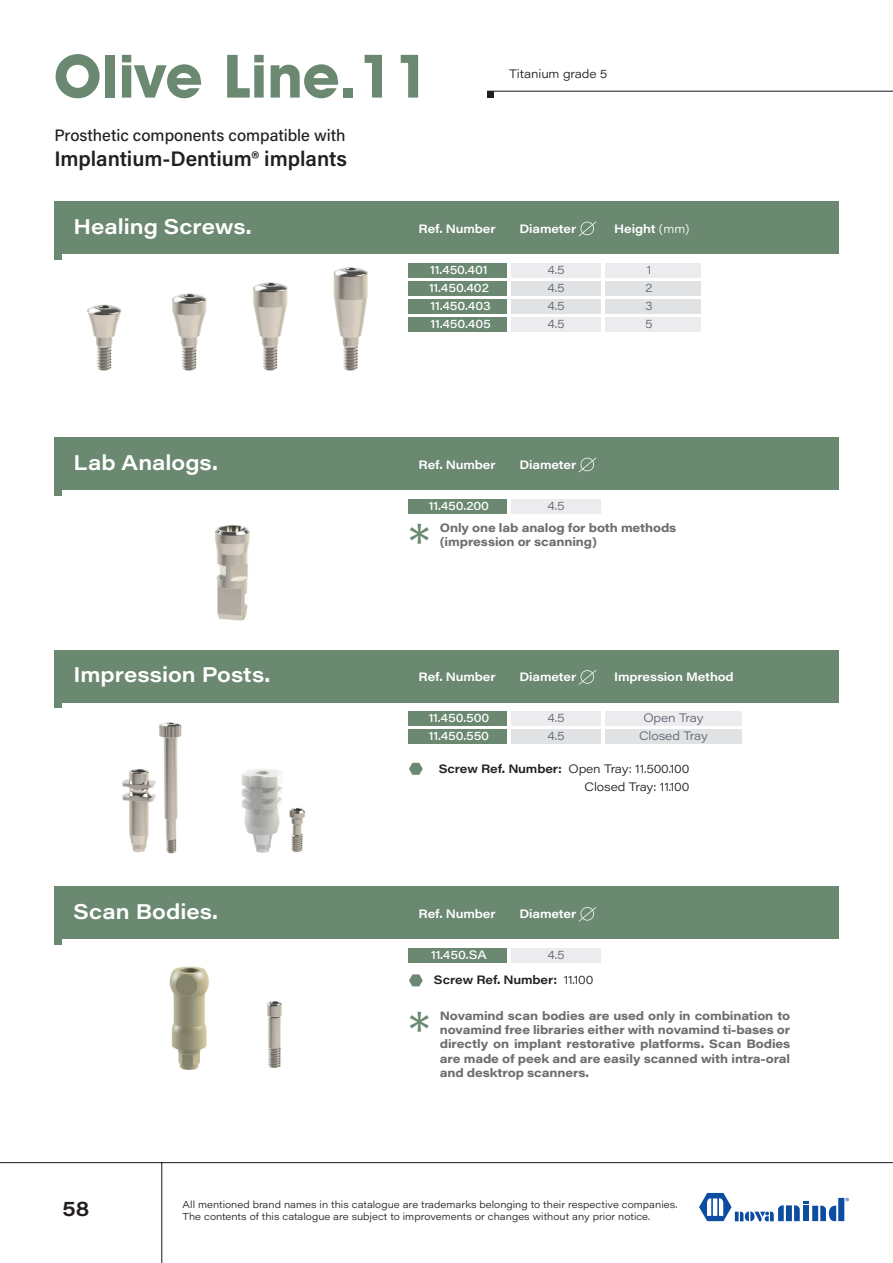
<style>
.page{position:relative;width:893px;height:1263px;background:#fff}
.page>*{position:absolute;margin:0;border:0;box-sizing:border-box;transform-origin:0 0}
.t1{font:700 60px "ITC Avant Garde";color:#6b8871}
.t2{font:300 46.5px "Acumin Pro Wide";color:#6b8871}
.t3{font:600 21px "Acumin Pro Wide";color:#fff}
.t4{font:600 21px "Acumin Pro";color:#231f20}
.t5{font:600 21px "Acumin Pro Wide";color:#231f20}
.t6{font:500 16.5px "Acumin Pro";color:#231f20}
.t7{font:700 12px/14.4px "Acumin Pro Wide";letter-spacing:-.01em;color:#6c6d70}
.t8{font:600 12px "Acumin Pro Wide";letter-spacing:-.01em;color:#fff}
.t9{font:500 12px/18px "Acumin Pro Wide";letter-spacing:-.01em;color:#fff}
.t10{font:300 12px/18px "Acumin Pro Wide";letter-spacing:-.01em;color:#231f20;text-align:right}
.t11{font:300 12px/18px "Acumin Pro Wide";letter-spacing:-.01em;color:#606573}
.t12{font:600 12px "Acumin Pro Wide";letter-spacing:-.01em;color:#231f20}
.t13{font:300 9.9px/11.9px "Acumin Pro Wide";color:#231f20}
.s1{font-weight:300}
.s2{font-weight:600}
</style>
<div class="page">
<hr style="left:0;top:1162px;width:893px;height:1px;background:#161b22">
<hr style="left:161px;top:1162px;width:1px;height:101px;background:#161b22">
<div style="left:487px;top:91px;width:7px;height:7px;background:#231f20"></div>
<hr style="left:487px;top:91px;width:406px;height:1px;background:#161b22">
<svg style="left:699px;top:1193px;width:150px;height:28px"></svg>
<div style="left:55px;top:201px;width:784px;height:53px;background:#6b8871"></div>
<div style="left:55px;top:650px;width:784px;height:52px;background:#6b8871"></div>
<div style="left:55px;top:701px;width:7px;height:7px;background:#6b8871"></div>
<div style="left:55px;top:438px;width:784px;height:52px;background:#6b8871"></div>
<div style="left:55px;top:488px;width:7px;height:7px;background:#6b8871"></div>
<div style="left:55px;top:887px;width:784px;height:52px;background:#6b8871"></div>
<div style="left:55px;top:937px;width:7px;height:8px;background:#6b8871"></div>
<div style="left:409px;top:263px;width:98px;height:14px;background:#6b8871"></div>
<div style="left:409px;top:317px;width:98px;height:15px;background:#6b8871"></div>
<div style="left:409px;top:711px;width:98px;height:15px;background:#6b8871"></div>
<div style="left:409px;top:499px;width:98px;height:15px;background:#6b8871"></div>
<div style="left:409px;top:948px;width:98px;height:15px;background:#6b8871"></div>
<div style="left:409px;top:281px;width:98px;height:14px;background:#6b8871"></div>
<div style="left:409px;top:299px;width:98px;height:14px;background:#6b8871"></div>
<div style="left:409px;top:729px;width:98px;height:15px;background:#6b8871"></div>
<div style="left:605px;top:263px;width:95px;height:14px;background:#ececee"></div>
<div style="left:605px;top:317px;width:95px;height:15px;background:#ececee"></div>
<div style="left:605px;top:711px;width:137px;height:15px;background:#ececee"></div>
<div style="left:605px;top:281px;width:95px;height:14px;background:#e1e2e4"></div>
<div style="left:605px;top:299px;width:95px;height:14px;background:#e1e2e4"></div>
<div style="left:605px;top:729px;width:137px;height:15px;background:#e1e2e4"></div>
<div style="left:511px;top:263px;width:90px;height:14px;background:#ececee"></div>
<div style="left:511px;top:317px;width:90px;height:15px;background:#ececee"></div>
<div style="left:511px;top:711px;width:90px;height:15px;background:#ececee"></div>
<div style="left:511px;top:499px;width:90px;height:15px;background:#ececee"></div>
<div style="left:511px;top:948px;width:90px;height:15px;background:#ececee"></div>
<div style="left:511px;top:281px;width:90px;height:14px;background:#e1e2e4"></div>
<div style="left:511px;top:299px;width:90px;height:14px;background:#e1e2e4"></div>
<div style="left:511px;top:729px;width:90px;height:15px;background:#e1e2e4"></div>
<svg style="left:579px;top:221px;width:17px;height:15px"></svg>
<svg style="left:579px;top:670px;width:17px;height:15px"></svg>
<svg style="left:579px;top:457px;width:17px;height:15px"></svg>
<svg style="left:579px;top:907px;width:17px;height:15px"></svg>
<img style="left:215px;top:525px;width:35px;height:96px">
<img style="left:169px;top:966px;width:40px;height:104px">
<img style="left:122px;top:722px;width:60px;height:132px">
<svg style="left:409px;top:763px;width:14px;height:12px"></svg>
<img style="left:54px;top:231px;width:67px;height:140px">
<img style="left:121px;top:293px;width:80px;height:78px">
<img style="left:201px;top:282px;width:81px;height:89px">
<img style="left:282px;top:263px;width:128px;height:108px">
<img style="left:267px;top:1001px;width:15px;height:67px">
<svg style="left:409px;top:974px;width:14px;height:12px"></svg>
<img style="left:241px;top:769px;width:65px;height:84px">
<h1 class="t1" style="left:54px;top:40px;width:377px">Olive Line.11</h1>
<h3 class="t6" style="left:54px;top:123px;width:293px">Prosthetic components compatible with</h3>
<h3 class="t4" style="left:54px;top:144px;width:294px">Implantium-Dentium® implants</h3>
<p class="t10" style="left:509px;top:64px;width:100px">Titanium grade 5</p>
<h3 class="t3" style="left:74px;top:211px;width:180px">Healing Screws.</h3>
<p class="t8" style="left:419px;top:220px;width:78px">Ref. Number</p>
<p class="t9" style="left:429px;top:260px;width:63px">11.450.401<br>11.450.402<br>11.450.403<br>11.450.405</p>
<p class="t8" style="left:519px;top:220px;width:58px">Diameter</p>
<p class="t11" style="left:548px;top:260px;width:18px;text-align:justify">4.5<br>4.5<br>4.5<br>4.5</p>
<p class="t8" style="left:614px;top:220px;width:77px">Height <span class="s1">(mm)</span></p>
<p class="t11" style="left:645px;top:260px;width:9px">1<br>2<br>3<br>5</p>
<h3 class="t3" style="left:74px;top:447px;width:146px">Lab Analogs.</h3>
<p class="t8" style="left:419px;top:456px;width:78px">Ref. Number</p>
<p class="t9" style="left:429px;top:496px;width:62px">11.450.200</p>
<p class="t8" style="left:519px;top:456px;width:58px">Diameter</p>
<p class="t11" style="left:548px;top:496px;width:18px">4.5</p>
<h3 class="t3" style="left:74px;top:659px;width:198px">Impression Posts.</h3>
<h3 class="t3" style="left:74px;top:896px;width:146px">Scan Bodies.</h3>
<h2 class="t2" style="left:409px;top:507px;width:23px">*</h2>
<p class="t7" style="left:440px;top:519px;width:238px">Only one lab analog for both methods (impression or scanning)</p>
<p class="t8" style="left:419px;top:668px;width:78px">Ref. Number</p>
<p class="t9" style="left:429px;top:708px;width:62px">11.450.500<br>11.450.550</p>
<p class="t8" style="left:519px;top:668px;width:58px">Diameter</p>
<p class="t11" style="left:548px;top:709px;width:18px">4.5<br>4.5</p>
<p class="t8" style="left:614px;top:668px;width:121px">Impression Method</p>
<p class="t11" style="left:639px;top:709px;width:70px;text-align:center">Open Tray<br>Closed Tray</p>
<p class="t10" style="left:439px;top:759px;width:252px"><span class="s2">Screw Ref. Number:</span> Open Tray: 11.500.100<br>Closed Tray: 11.100</p>
<p class="t8" style="left:419px;top:905px;width:78px">Ref. Number</p>
<p class="t9" style="left:431px;top:945px;width:57px">11.450.SA</p>
<p class="t8" style="left:519px;top:905px;width:58px">Diameter</p>
<p class="t11" style="left:548px;top:945px;width:18px">4.5</p>
<p class="t12" style="left:434px;top:971px;width:161px">Screw Ref. Number: <span class="s1">11.100</span></p>
<h2 class="t2" style="left:409px;top:995px;width:23px">*</h2>
<p class="t7" style="left:440px;top:1007px;width:352px;text-align:justify">Novamind scan bodies are used only in combination to novamind free libraries either with novamind ti-bases or directly on implant restorative platforms. Scan Bodies are made of peek and are easily scanned with intra-oral and desktrop scanners.</p>
<h3 class="t5" style="left:62px;top:1193px;width:29px">58</h3>
<p class="t13" style="left:183px;top:1198px;width:496px">All mentioned brand names in this catalogue are trademarks belonging to their respective companies.<br>The contents of this catalogue are subject to improvements or changes without any prior notice.</p>
</div>
